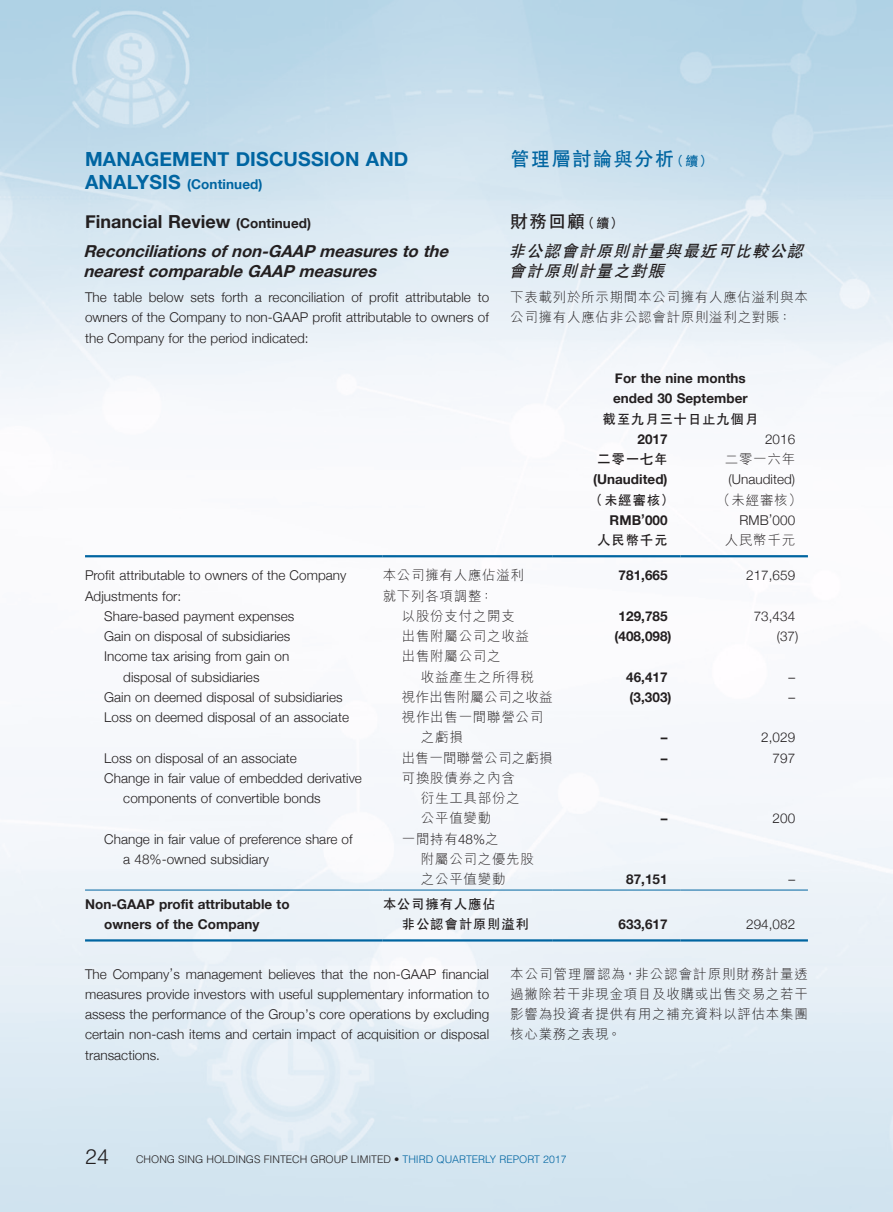
<style>
.page{position:relative;width:893px;height:1212px;background:#fff}
.page>*{position:absolute;margin:0;border:0;box-sizing:border-box;transform-origin:0 0}
.t1{font:300 21px "Helvetica LT Std";color:#231f20}
.Heading_1{font:700 19.5px "Helvetica Neue";letter-spacing:.01em;color:#0065a1}
.C_Heading_1{font:700 19.5px "C Hei 2 HK";letter-spacing:.06em;color:#0065a1}
.Heading_2{font:700 18px "Helvetica Neue";letter-spacing:.005em;color:#231f20}
.C_Heading_2{font:700 18px "C Hei 2 HK";color:#231f20}
.Heading_3{font:italic 700 16.5px/19.5px "Helvetica Neue";color:#231f20}
.C_Heading_3{font:italic 700 16.5px/19.5px "C Hei 2 HK";color:#231f20}
.Body_Text{font:300 13.5px/20.2px "Helvetica Neue";letter-spacing:.005em;color:#231f20}
.C_Body_Text{font:300 13.5px/20.2px "M Hei HK";letter-spacing:.055em;color:#231f20}
.Body_Text-2{font:700 13.5px/20.2px "Helvetica Neue";letter-spacing:.005em;color:#231f20}
.C_Body_Text-2{font:700 13.5px/20.2px "C Hei 2 HK";letter-spacing:.055em;color:#231f20}
.C_Body_Text-3{font:300 13.5px "M Hei HK";letter-spacing:.02em;color:#231f20}
.Heading_1-2{font:700 13.5px "Helvetica Neue";letter-spacing:.01em;color:#0065a1}
.t2{font:300 10.5px "Helvetica LT Std";color:#231f20}
.s1{font-size:19.5px}
.s2{font-size:13.5px}
.s3{font-family:"Helvetica Neue"}
.s4{color:#0065a1}
</style>
<div class="page">
<img style="left:0;top:0;width:893px;height:1212px">
<hr style="left:85px;top:555px;width:298px;height:2px;background:#0065a1">
<hr style="left:383px;top:555px;width:170px;height:2px;background:#0065a1">
<hr style="left:553px;top:555px;width:127px;height:2px;background:#0065a1">
<hr style="left:680px;top:555px;width:128px;height:2px;background:#0065a1">
<hr style="left:85px;top:890px;width:298px;height:1px;background:#0065a1">
<hr style="left:383px;top:890px;width:170px;height:1px;background:#0065a1">
<hr style="left:553px;top:890px;width:127px;height:1px;background:#0065a1">
<hr style="left:680px;top:890px;width:128px;height:1px;background:#0065a1">
<hr style="left:85px;top:939px;width:298px;height:2px;background:#0065a1">
<hr style="left:383px;top:939px;width:170px;height:2px;background:#0065a1">
<hr style="left:553px;top:939px;width:127px;height:2px;background:#0065a1">
<hr style="left:680px;top:939px;width:128px;height:2px;background:#0065a1">
<p class="Heading_1" style="left:85px;top:144px;width:325px">MANAGEMENT DISCUSSION AND</p>
<p class="Heading_1-2" style="left:85px;top:173px;width:179px"><span class="s1">ANALYSIS</span> (Continued)</p>
<p class="Heading_2" style="left:85px;top:208px;width:228px">Financial Review <span class="s2">(Continued)</span></p>
<p class="Heading_3" style="left:83px;top:242px;width:373px">Reconciliations of non-GAAP measures to the nearest comparable GAAP measures</p>
<p class="Body_Text" style="left:85px;top:286px;width:406px;text-align:justify">The table below sets forth a reconciliation of profit attributable to owners of the Company to non-GAAP profit attributable to owners of the Company for the period indicated:</p>
<p class="C_Heading_1" style="left:510px;top:149px;width:204px">管理層討論與分析<span class="s2">（續）</span></p>
<p class="C_Heading_2" style="left:510px;top:213px;width:115px">財務回顧<span class="s2">（續）</span></p>
<p class="C_Heading_3" style="left:509px;top:241px;width:300px">非公認會計原則計量與最近可比較公認會計原則計量之對賬</p>
<p class="C_Body_Text" style="left:510px;top:287px;width:299px">下表載列於所示期間本公司擁有人應佔溢利與本公司擁有人應佔非公認會計原則溢利之對賬：</p>
<p class="Body_Text-2" style="left:615px;top:368px;width:132px">For the nine months</p>
<p class="Body_Text-2" style="left:613px;top:389px;width:136px">ended 30 September</p>
<p class="C_Body_Text-2" style="left:603px;top:408px;width:157px">截至九月三十日止九個月</p>
<p class="Body_Text-2" style="left:637px;top:429px;width:32px">2017</p>
<p class="Body_Text" style="left:765px;top:428px;width:32px">2016</p>
<p class="C_Body_Text-2" style="left:597px;top:449px;width:72px">二零一七年</p>
<p class="C_Body_Text" style="left:725px;top:449px;width:72px">二零一六年</p>
<p class="Body_Text-2" style="left:593px;top:470px;width:76px">(Unaudited)</p>
<p class="Body_Text" style="left:728px;top:468px;width:68px">(Unaudited)</p>
<p class="C_Body_Text-2" style="left:589px;top:489px;width:87px">（未經審核）</p>
<p class="C_Body_Text" style="left:717px;top:489px;width:87px">（未經審核）</p>
<p class="Body_Text-2" style="left:610px;top:510px;width:60px">RMB’000</p>
<p class="Body_Text" style="left:740px;top:509px;width:57px">RMB’000</p>
<p class="C_Body_Text-2" style="left:597px;top:530px;width:72px">人民幣千元</p>
<p class="C_Body_Text" style="left:725px;top:530px;width:72px">人民幣千元</p>
<p class="Body_Text" style="left:85px;top:564px;width:263px">Profit attributable to owners of the Company</p>
<p class="C_Body_Text" style="left:383px;top:565px;width:143px">本公司擁有人應佔溢利</p>
<p class="Body_Text-2" style="left:619px;top:566px;width:51px">781,665</p>
<p class="Body_Text" style="left:746px;top:564px;width:51px">217,659</p>
<p class="Body_Text" style="left:85px;top:585px;width:98px">Adjustments for:</p>
<p class="C_Body_Text" style="left:383px;top:585px;width:112px">就下列各項調整：</p>
<p class="Body_Text" style="left:104px;top:605px;width:192px">Share-based payment expenses</p>
<p class="C_Body_Text" style="left:402px;top:606px;width:115px">以股份支付之開支</p>
<p class="Body_Text-2" style="left:619px;top:606px;width:51px">129,785</p>
<p class="Body_Text" style="left:754px;top:605px;width:43px">73,434</p>
<p class="Body_Text" style="left:104px;top:625px;width:188px">Gain on disposal of subsidiaries</p>
<p class="C_Body_Text" style="left:402px;top:626px;width:129px">出售附屬公司之收益</p>
<p class="Body_Text-2" style="left:614px;top:626px;width:59px">(408,098)</p>
<p class="Body_Text" style="left:777px;top:625px;width:23px">(37)</p>
<p class="Body_Text" style="left:123px;top:645px;width:168px;text-indent:-19px">Income tax arising from gain on disposal of subsidiaries</p>
<p class="C_Body_Text" style="left:421px;top:646px;width:115px;text-indent:-19px">出售附屬公司之<br>收益產生之所得稅</p>
<p class="Body_Text-2" style="left:626px;top:667px;width:43px">46,417</p>
<p class="Body_Text" style="left:788px;top:666px;width:8px">–</p>
<p class="Body_Text" style="left:104px;top:686px;width:240px">Gain on deemed disposal of subsidiaries</p>
<p class="C_Body_Text-3" style="left:402px;top:690px;width:152px">視作出售附屬公司之收益</p>
<p class="Body_Text-2" style="left:630px;top:687px;width:44px">(3,303)</p>
<p class="Body_Text" style="left:788px;top:686px;width:8px">–</p>
<p class="Body_Text" style="left:104px;top:706px;width:246px">Loss on deemed disposal of an associate</p>
<p class="C_Body_Text" style="left:421px;top:707px;width:124px;text-indent:-19px">視作出售一間聯營公司之虧損</p>
<p class="Body_Text-2" style="left:661px;top:728px;width:8px">–</p>
<p class="Body_Text" style="left:761px;top:726px;width:35px">2,029</p>
<p class="Body_Text" style="left:104px;top:747px;width:194px">Loss on disposal of an associate</p>
<p class="C_Body_Text-3" style="left:402px;top:751px;width:152px">出售一間聯營公司之虧損</p>
<p class="Body_Text-2" style="left:661px;top:748px;width:8px">–</p>
<p class="Body_Text" style="left:773px;top:747px;width:24px">797</p>
<p class="Body_Text" style="left:123px;top:767px;width:240px;text-indent:-19px">Change in fair value of embedded derivative components of convertible bonds</p>
<p class="C_Body_Text" style="left:421px;top:768px;width:100px;text-indent:-19px">可換股債券之內含衍生工具部份之公平值變動</p>
<p class="Body_Text-2" style="left:661px;top:809px;width:8px">–</p>
<p class="Body_Text" style="left:773px;top:807px;width:24px">200</p>
<p class="Body_Text" style="left:123px;top:828px;width:231px;text-indent:-19px">Change in fair value of preference share of a 48%-owned subsidiary</p>
<p class="C_Body_Text" style="left:421px;top:828px;width:115px;text-indent:-19px">一間持有<span class="s3">48%</span>之<br>附屬公司之優先股之公平值變動</p>
<p class="Body_Text-2" style="left:104px;top:894px;width:187px;text-indent:-19px">Non-GAAP profit attributable to owners of the Company</p>
<p class="C_Body_Text-2" style="left:402px;top:894px;width:129px;text-indent:-19px">本公司擁有人應佔<br>非公認會計原則溢利</p>
<p class="Body_Text-2" style="left:626px;top:869px;width:43px">87,151</p>
<p class="Body_Text" style="left:788px;top:868px;width:8px">–</p>
<p class="Body_Text-2" style="left:619px;top:914px;width:51px">633,617</p>
<p class="Body_Text" style="left:746px;top:913px;width:51px">294,082</p>
<p class="Body_Text" style="left:85px;top:963px;width:406px;text-align:justify">The Company’s management believes that the non-GAAP financial measures provide investors with useful supplementary information to assess the performance of the Group’s core operations by excluding certain non-cash items and certain impact of acquisition or disposal transactions.</p>
<p class="C_Body_Text" style="left:510px;top:963px;width:299px;text-align:justify">本公司管理層認為，非公認會計原則財務計量透過撇除若干非現金項目及收購或出售交易之若干影響為投資者提供有用之補充資料以評估本集團核心業務之表現。</p>
<h1 class="t1" style="left:85px;top:1143px;width:25px">24</h1>
<p class="t2" style="left:136px;top:1152px;width:432px">CHONG SING HOLDINGS FINTECH GROUP LIMITED • <span class="s4">THIRD QUARTERLY REPORT 2017</span></p>
</div>
